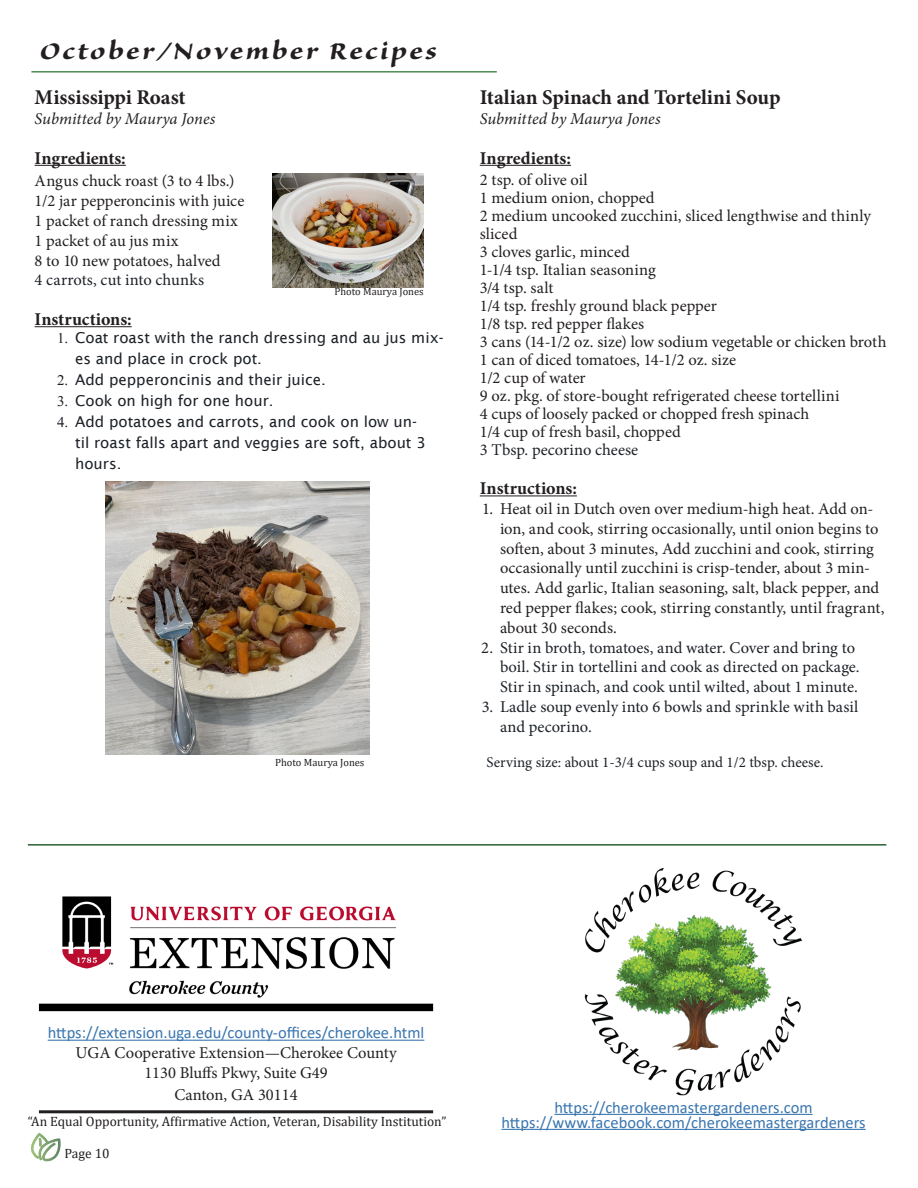
<style>
.page{position:relative;width:918px;height:1188px;background:#fff}
.page>*{position:absolute;margin:0;border:0;box-sizing:border-box;transform-origin:0 0}
.t1{font:700 30px "Sanvito Pro";color:#231f20;scale:1.07 1}
.t2{font:700 21px "Minion Pro";letter-spacing:-.015em;color:#231f20}
.t3{font:700 18px "Minion Pro";color:#231f20}
.t4{font:16.5px/19.8px "Minion Pro";color:#231f20}
.t5{font:16.5px/19.8px "Minion Pro";letter-spacing:.005em;color:#1d2228}
.t6{font:16.5px "Calibri";color:#3975ae}
.t7{font:italic 16.5px "Minion Pro";color:#231f20}
.t8{font:15px/21px "Lucida Sans";color:#1d2228}
.t9{font:15px "Minion Pro";color:#1d2228}
.t10{font:13.5px "Cambria";color:#231f20}
.t11{font:10.5px "Cambria";color:#231f20}
</style>
<div class="page">
<hr style="left:480px;top:165px;width:91px;height:1px;background:#231f20">
<hr style="left:480px;top:495px;width:97px;height:1px;background:#231f20">
<hr style="left:31px;top:71px;width:466px;height:2px;background:#4c8b53">
<hr style="left:35px;top:165px;width:91px;height:1px;background:#231f20">
<hr style="left:35px;top:326px;width:97px;height:1px;background:#231f20">
<img style="left:584px;top:868px;width:219px;height:228px">
<img style="left:62px;top:896px;width:333px;height:102px">
<hr style="left:48px;top:1040px;width:376px;height:1px;background:#3975ae">
<div style="left:39px;top:1004px;width:394px;height:7px;background:#000"></div>
<hr style="left:39px;top:1110px;width:394px;height:3px;background:#231f20">
<hr style="left:554px;top:1114px;width:259px;height:1px;background:#3975ae">
<hr style="left:501px;top:1129px;width:365px;height:1px;background:#3975ae">
<hr style="left:28px;top:844px;width:858px;height:2px;background:#2b6037">
<svg style="left:31px;top:1133px;width:30px;height:29px"></svg>
<img style="left:273px;top:174px;width:151px;height:113px">
<img style="left:105px;top:482px;width:264px;height:273px">
<p class="t1" style="left:40px;top:34px;width:375px">October/November Recipes</p>
<p class="t2" style="left:35px;top:83px;width:153px">Mississippi Roast</p>
<p class="t7" style="left:35px;top:107px;width:182px">Submitted by Maurya Jones</p>
<p class="t3" style="left:35px;top:145px;width:93px">Ingredients:</p>
<p class="t4" style="left:35px;top:171px;width:201px">Angus chuck roast (3 to 4 lbs.)</p>
<p class="t4" style="left:35px;top:191px;width:211px">1/2 jar pepperoncinis with juice</p>
<p class="t4" style="left:35px;top:211px;width:205px">1 packet of ranch dressing mix</p>
<p class="t4" style="left:35px;top:231px;width:146px">1 packet of au jus mix</p>
<p class="t4" style="left:35px;top:250px;width:188px">8 to 10 new potatoes, halved</p>
<p class="t5" style="left:35px;top:270px;width:171px">4 carrots, cut into chunks</p>
<p class="t3" style="left:35px;top:306px;width:99px">Instructions:</p>
<p class="t8" style="left:75px;top:327px;width:370px">Coat roast with the ranch dressing and au jus mix&shy;es and place in crock pot.</p>
<p class="t8" style="left:75px;top:369px;width:252px">Add pepperoncinis and their juice.</p>
<p class="t8" style="left:57px;top:390px;width:218px">✓ Cook on high for one hour.</p>
<p class="t8" style="left:75px;top:411px;width:352px;text-indent:-18px">✔ Add potatoes and carrots, and cook on low un&shy;til roast falls apart and veggies are soft, about 3 hours.</p>
<p class="t11" style="left:334px;top:285px;width:91px">Photo Maurya Jones</p>
<p class="t11" style="left:275px;top:756px;width:91px">Photo Maurya Jones</p>
<p class="t2" style="left:480px;top:83px;width:302px">Italian Spinach and Tortelini Soup</p>
<p class="t7" style="left:480px;top:107px;width:182px">Submitted by Maurya Jones</p>
<p class="t3" style="left:480px;top:145px;width:93px">Ingredients:</p>
<p class="t4" style="left:480px;top:169px;width:109px">2 tsp. of olive oil</p>
<p class="t4" style="left:480px;top:187px;width:176px">1 medium onion, chopped</p>
<p class="t4" style="left:480px;top:206px;width:393px;line-height:18px">2 medium uncooked zucchini, sliced lengthwise and thinly sliced</p>
<p class="t4" style="left:480px;top:241px;width:152px">3 cloves garlic, minced</p>
<p class="t4" style="left:480px;top:259px;width:178px">1-1/4 tsp. Italian seasoning</p>
<p class="t4" style="left:480px;top:277px;width:75px">3/4 tsp. salt</p>
<p class="t4" style="left:480px;top:295px;width:239px">1/4 tsp. freshly ground black pepper</p>
<p class="t4" style="left:480px;top:313px;width:166px">1/8 tsp. red pepper flakes</p>
<p class="t4" style="left:480px;top:331px;width:408px">3 cans (14-1/2 oz. size) low sodium vegetable or chicken broth</p>
<p class="t4" style="left:480px;top:349px;width:258px">1 can of diced tomatoes, 14-1/2 oz. size</p>
<p class="t4" style="left:480px;top:367px;width:107px">1/2 cup of water</p>
<p class="t4" style="left:480px;top:385px;width:361px">9 oz. pkg. of store-bought refrigerated cheese tortellini</p>
<p class="t4" style="left:480px;top:403px;width:331px">4 cups of loosely packed or chopped fresh spinach</p>
<p class="t4" style="left:480px;top:421px;width:202px">1/4 cup of fresh basil, chopped</p>
<p class="t5" style="left:480px;top:439px;width:160px">3 Tbsp. pecorino cheese</p>
<p class="t3" style="left:480px;top:476px;width:99px">Instructions:</p>
<p class="t4" style="left:500px;top:499px;width:386px;text-indent:-18px">1. Heat oil in Dutch oven over medium-high heat. Add on&shy;ion, and cook, stirring occasionally, until onion begins to soften, about 3 minutes, Add zucchini and cook, stirring occasionally until zucchini is crisp-tender, about 3 min&shy;utes. Add garlic, Italian seasoning, salt, black pepper, and red pepper flakes; cook, stirring constantly, until fragrant, about 30 seconds.</p>
<p class="t5" style="left:500px;top:637px;width:361px;text-indent:-19px">2. Stir in broth, tomatoes, and water. Cover and bring to boil. Stir in tortellini and cook as directed on package.<br>Stir in spinach, and cook until wilted, about 1 minute.</p>
<p class="t5" style="left:500px;top:697px;width:360px;text-indent:-18px">3. Ladle soup evenly into 6 bowls and sprinkle with basil and pecorino.</p>
<p class="t9" style="left:487px;top:752px;width:339px">Serving size: about 1-3/4 cups soup and 1/2 tbsp. cheese.</p>
<p class="t6" style="left:48px;top:1021px;width:378px">https://extension.uga.edu/county-offices/cherokee.html</p>
<p class="t4" style="left:75px;top:1043px;width:323px">UGA Cooperative Extension—Cherokee County</p>
<p class="t4" style="left:144px;top:1063px;width:185px">1130 Bluffs Pkwy, Suite G49</p>
<p class="t4" style="left:174px;top:1084px;width:125px">Canton, GA 30114</p>
<p class="t10" style="left:28px;top:1114px;width:420px">“An Equal Opportunity, Affirmative Action, Veteran, Disability Institution”</p>
<p class="t10" style="left:64px;top:1146px;width:47px">Page 10</p>
<p class="t6" style="left:554px;top:1096px;width:260px">https://cherokeemastergardeners.com</p>
<p class="t6" style="left:501px;top:1111px;width:366px">https://www.facebook.com/cherokeemastergardeners</p>
</div>
